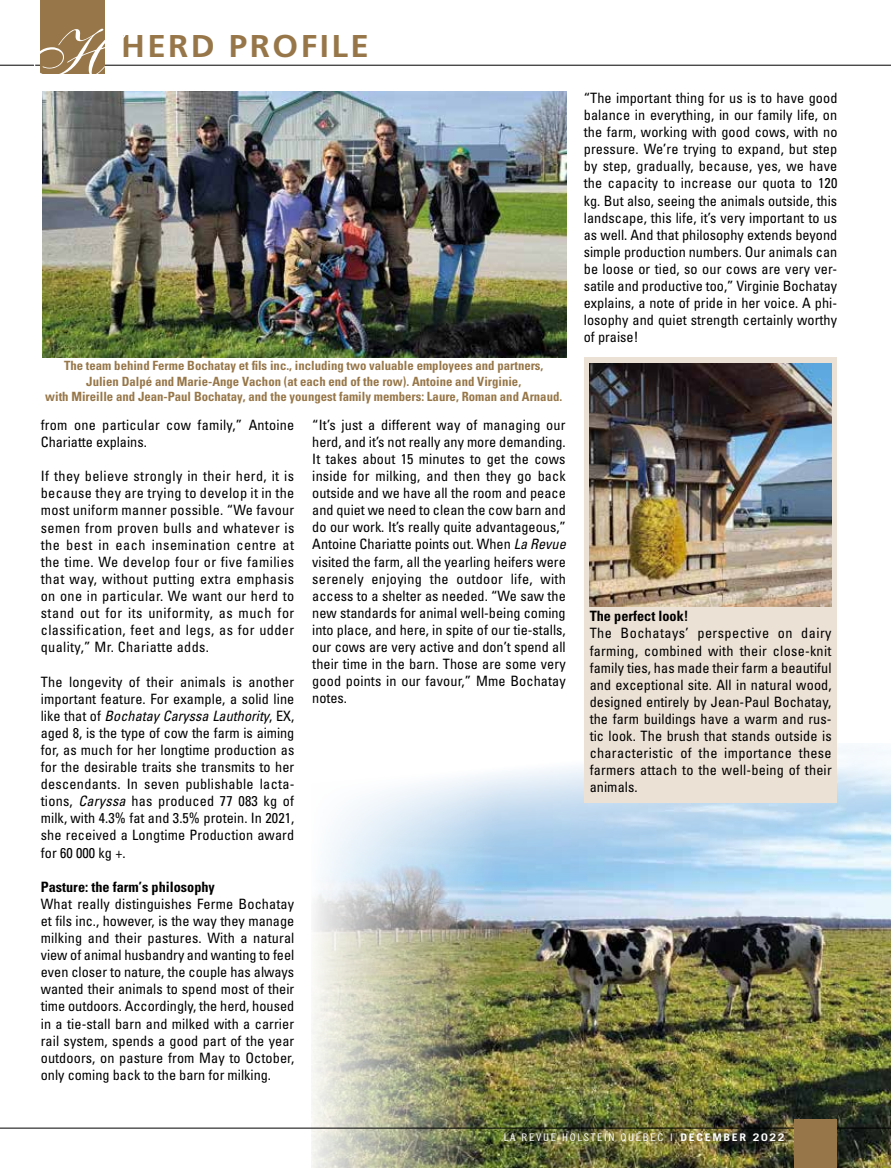
<style>
.page{position:relative;width:891px;height:1168px;background:#fff}
.page>*{position:absolute;margin:0;border:0;box-sizing:border-box;transform-origin:0 0}
.t1{font:700 31.5px "Frutiger";letter-spacing:.075em;color:#977749;scale:1.05 1}
.t2{font:condensed 14.25px/17.1px "Univers";letter-spacing:.01em;color:#000;text-align:justify}
.t3{font:700 condensed 14.25px "Univers";color:#000}
.t4{font:700 condensed 12.75px/15.3px "Univers";color:#977749;text-align:center}
.t5{font:10.5px "Trade Gothic Cond Eighteen";letter-spacing:.135em;color:#fff;scale:1.15 1}
.s1{font-family:"Shelley Allegro Script";font-weight:400;font-size:67.05px;color:#fff}
.s2{font-style:italic}
.s3{font-family:"Trade Gothic"}
.s4{font-family:"Trade Gothic";font-weight:700}
</style>
<div class="page">
<img style="left:311px;top:923px;width:580px;height:245px">
<svg style="left:314px;top:746px;width:577px;height:177px"></svg>
<hr style="left:0;top:1128px;width:891px;height:1px;background:#000">
<div style="left:794px;top:1119px;width:43px;height:49px;background:#977749"></div>
<hr style="left:0;top:65px;width:891px;height:1px;background:#000">
<div style="left:40px;top:0;width:65px;height:74px;background:#977749"></div>
<img style="left:42px;top:91px;width:525px;height:266px">
<div style="left:584px;top:357px;width:253px;height:445px;background:#ece1d5"></div>
<img style="left:590px;top:363px;width:242px;height:243px">
<h1 class="t1" style="left:22px;top:28px;width:331px"><span class="s1">H</span> HERD PROFILE</h1>
<p class="t4" style="left:45px;top:358px;width:519px">The team behind Ferme Bochatay et fils inc., including two valuable employees and partners,<br>Julien Dalpé and Marie-Ange Vachon (at each end of the row). Antoine and Virginie,<br>with Mireille and Jean-Paul Bochatay, and the youngest family members: Laure, Roman and Arnaud.</p>
<p class="t2" style="left:41px;top:416px;width:255px">from one particular cow family,” Antoine<br>Chariatte explains.</p>
<p class="t2" style="left:41px;top:467px;width:255px">If they believe strongly in their herd, it is because they are trying to develop it in the most uniform manner possible. “We favour semen from proven bulls and whatever is the best in each insemination centre at the time. We develop four or five families that way, without putting extra emphasis on one in particular. We want our herd to stand out for its uniformity, as much for classification, feet and legs, as for udder quality,” Mr. Chariatte adds.</p>
<p class="t2" style="left:41px;top:672px;width:255px">The longevity of their animals is another important feature. For example, a solid line like that of <span class="s2">Bochatay Caryssa Lauthority</span>, EX, aged 8, is the type of cow the farm is aiming for, as much for her longtime production as for the desirable traits she transmits to her descendants. In seven publishable lacta&shy;tions, <span class="s2">Caryssa</span> has produced 77 083 kg of milk, with 4.3% fat and 3.5% protein. In 2021, she received a Longtime Production award for 60 000 kg +.</p>
<p class="t3" style="left:41px;top:878px;width:176px">Pasture: the farm’s philosophy</p>
<p class="t2" style="left:41px;top:895px;width:255px">What really distinguishes Ferme Bochatay et fils inc., however, is the way they manage milking and their pastures. With a natural view of animal husbandry and wanting to feel even closer to nature, the couple has always wanted their animals to spend most of their time outdoors. Accordingly, the herd, housed in a tie-stall barn and milked with a carrier rail system, spends a good part of the year outdoors, on pasture from May to October, only coming back to the barn for milking.</p>
<p class="t2" style="left:312px;top:416px;width:255px">“It’s just a different way of managing our herd, and it’s not really any more demanding.<br>It takes about 15 minutes to get the cows inside for milking, and then they go back outside and we have all the room and peace and quiet we need to clean the cow barn and do our work. It’s really quite advantageous,” Antoine Chariatte points out. When <span class="s2">La Revue </span>visited the farm, all the yearling heifers were serenely enjoying the outdoor life, with access to a shelter as needed. “We saw the new standards for animal well-being coming into place, and here, in spite of our tie-stalls, our cows are very active and don’t spend all their time in the barn. Those are some very good points in our favour,” Mme Bochatay notes.</p>
<p class="t2" style="left:584px;top:89px;width:255px">“The important thing for us is to have good balance in everything, in our family life, on the farm, working with good cows, with no pressure. We’re trying to expand, but step by step, gradually, because, yes, we have the capacity to increase our quota to 120 kg. But also, seeing the animals outside, this landscape, this life, it’s very important to us as well. And that philosophy extends beyond simple production numbers. Our animals can be loose or tied, so our cows are very ver&shy;satile and productive too,” Virginie Bochatay explains, a note of pride in her voice. A phi&shy;losophy and quiet strength certainly worthy of praise!</p>
<p class="t3" style="left:590px;top:607px;width:100px">The perfect look!</p>
<p class="t2" style="left:590px;top:624px;width:244px">The Bochatays’ perspective on dairy farming, combined with their close-knit family ties, has made their farm a beautiful and exceptional site. All in natural wood, designed entirely by Jean-Paul Bochatay, the farm buildings have a warm and rus&shy;tic look. The brush that stands outside is characteristic of the importance these farmers attach to the well-being of their animals.</p>
<p class="t5" style="left:504px;top:1131px;width:245px">LA REVUE HOLSTEIN QUÉBEC <span class="s3">I</span> <span class="s4">DECEMBER 2022</span></p>
</div>
